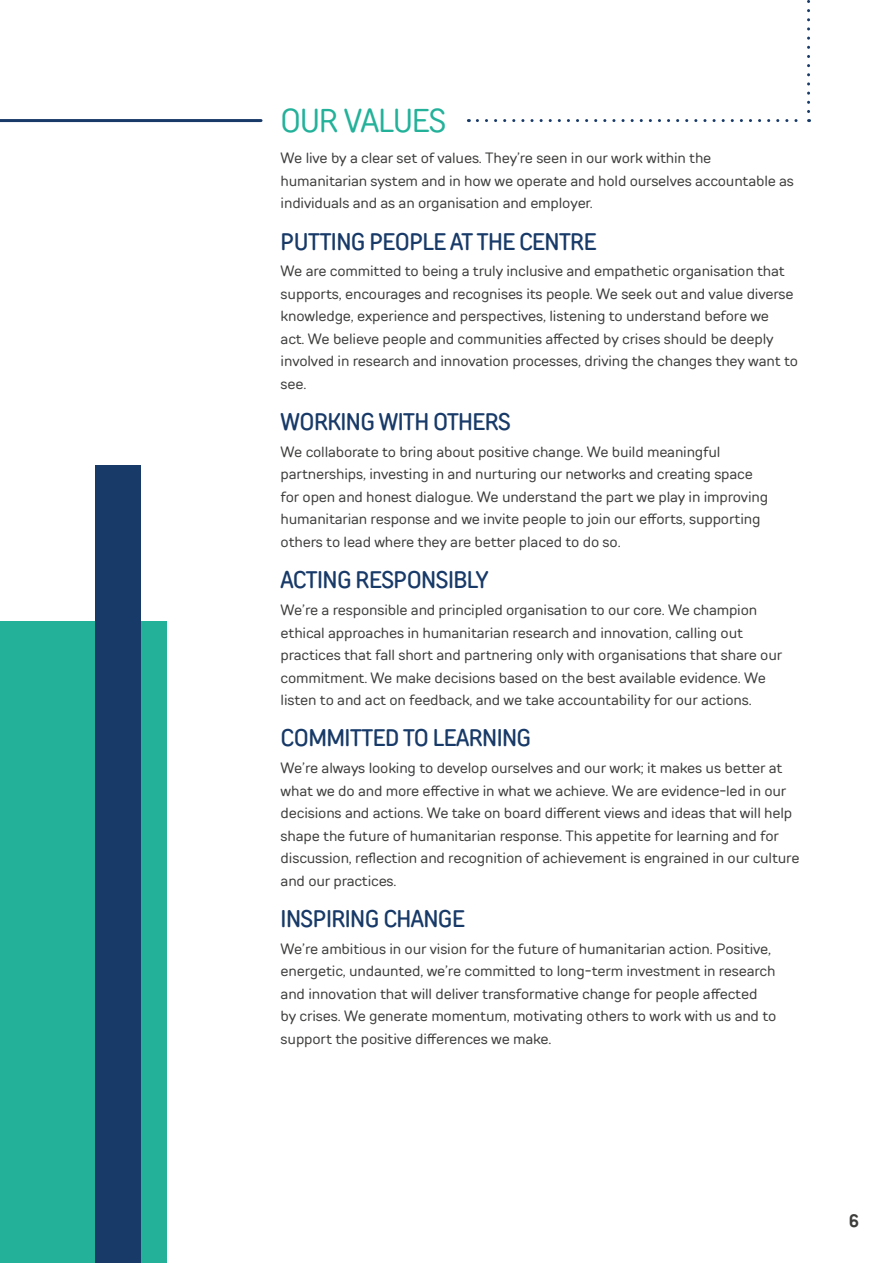
<style>
.page{position:relative;width:893px;height:1263px;background:#fff}
.page>*{position:absolute;margin:0;border:0;box-sizing:border-box;transform-origin:0 0}
.t1{font:condensed 33px "TT Rounds Neue";letter-spacing:-.025em;color:#23b19a}
.t2{font:500 condensed 24px "TT Rounds Neue";letter-spacing:-.025em;color:#183a68}
.t3{font:18px "TT Rounds Neue Cond D Bold";color:#3d3d3c}
.t4{font:15px/22.5px "TT Rounds Neue";letter-spacing:-.01em;color:#3d3d3c}
</style>
<div class="page">
<hr style="left:0;top:119px;width:261px;height:3px;background:#183a68">
<svg style="left:477px;top:119px;width:333px;height:3px"></svg>
<svg style="left:807px;top:0;width:3px;height:112px"></svg>
<div style="left:0;top:622px;width:167px;height:641px;background:#23b19a"></div>
<div style="left:96px;top:466px;width:45px;height:797px;background:#183a68"></div>
<h1 class="t1" style="left:281px;top:100px;width:167px">OUR VALUES</h1>
<p class="t4" style="left:281px;top:147px;width:515px">We live by a clear set of values. They’re seen in our work within the humanitarian system and in how we operate and hold ourselves accountable as individuals and as an organisation and employer.</p>
<h2 class="t2" style="left:281px;top:226px;width:317px">PUTTING PEOPLE AT THE CENTRE</h2>
<p class="t4" style="left:281px;top:260px;width:519px">We are committed to being a truly inclusive and empathetic organisation that supports, encourages and recognises its people. We seek out and value diverse knowledge, experience and perspectives, listening to understand before we<br>act. We believe people and communities affected by crises should be deeply involved in research and innovation processes, driving the changes they want to see.</p>
<h2 class="t2" style="left:281px;top:406px;width:232px">WORKING WITH OTHERS</h2>
<p class="t4" style="left:281px;top:440px;width:489px">We collaborate to bring about positive change. We build meaningful partnerships, investing in and nurturing our networks and creating space for open and honest dialogue. We understand the part we play in improving humanitarian response and we invite people to join our efforts, supporting others to lead where they are better placed to do so.</p>
<h2 class="t2" style="left:281px;top:564px;width:209px">ACTING RESPONSIBLY</h2>
<p class="t4" style="left:281px;top:598px;width:503px">We’re a responsible and principled organisation to our core. We champion ethical approaches in humanitarian research and innovation, calling out practices that fall short and partnering only with organisations that share our commitment. We make decisions based on the best available evidence. We listen to and act on feedback, and we take accountability for our actions.</p>
<h2 class="t2" style="left:281px;top:722px;width:252px">COMMITTED TO LEARNING</h2>
<p class="t4" style="left:281px;top:756px;width:520px">We’re always looking to develop ourselves and our work; it makes us better at what we do and more effective in what we achieve. We are evidence-led in our decisions and actions. We take on board different views and ideas that will help shape the future of humanitarian response. This appetite for learning and for discussion, reflection and recognition of achievement is engrained in our culture and our practices.</p>
<h2 class="t2" style="left:281px;top:903px;width:186px">INSPIRING CHANGE</h2>
<p class="t4" style="left:281px;top:937px;width:497px">We’re ambitious in our vision for the future of humanitarian action. Positive, energetic, undaunted, we’re committed to long-term investment in research and innovation that will deliver transformative change for people affected by crises. We generate momentum, motivating others to work with us and to support the positive differences we make.</p>
<p class="t3" style="left:849px;top:1209px;width:12px">6</p>
</div>
